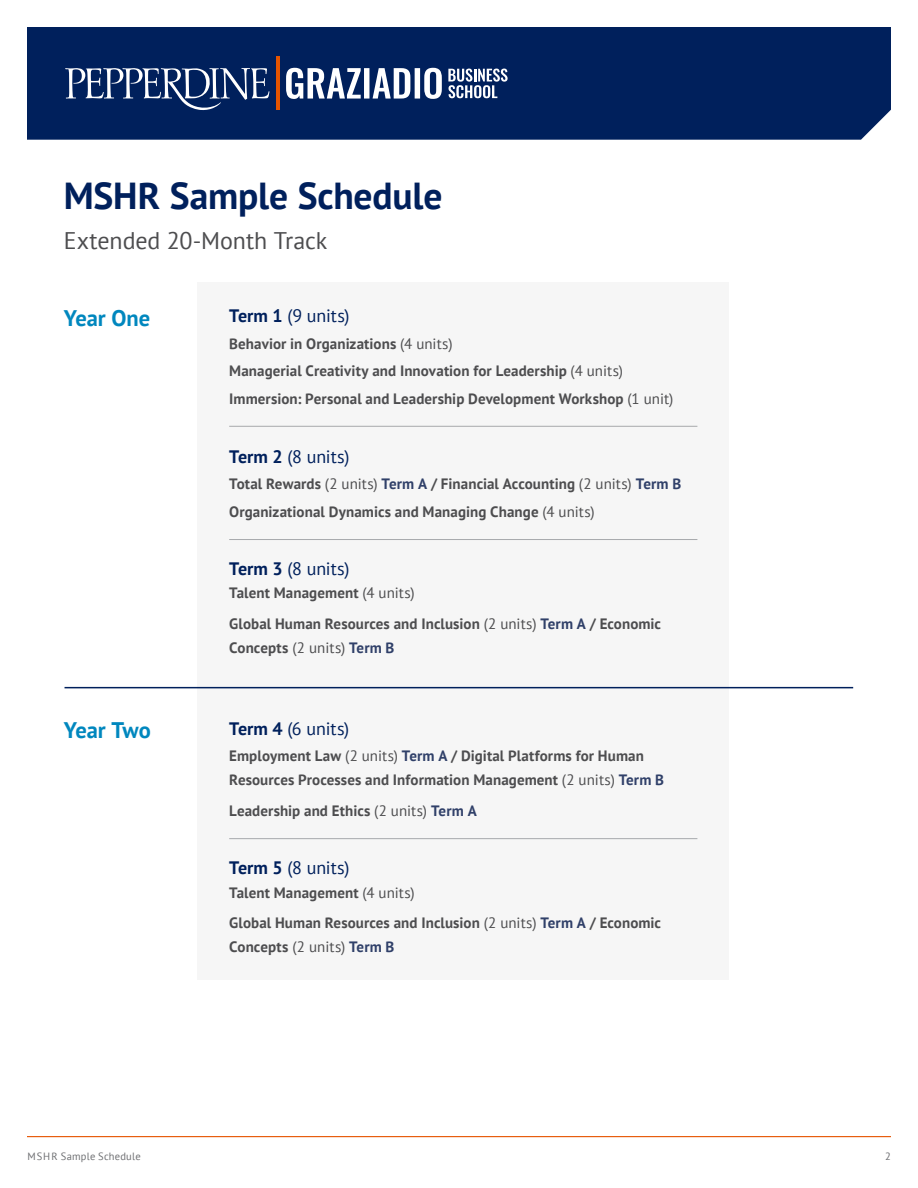
<style>
.page{position:relative;width:918px;height:1188px;background:#fff}
.page>*{position:absolute;margin:0;border:0;box-sizing:border-box;transform-origin:0 0}
.t1{font:700 37.5px "PT Sans";letter-spacing:-.005em;color:#00205c}
.t2{font:24px "PT Sans";letter-spacing:-.005em;color:#4d4d4f}
.t3{font:700 22.5px "PT Sans";letter-spacing:-.005em;color:#0087be}
.t4{font:18px "PT Sans";letter-spacing:-.005em;color:#00205c}
.t5{font:700 15px/27.8px "PT Sans";letter-spacing:.005em;color:#4d4d4f}
.t6{font:10.5px "PT Sans";letter-spacing:.02em;color:#6d6e71}
.s1{font-weight:700}
.s2{font-weight:400}
.s3{color:#304069}
</style>
<div class="page">
<hr style="left:27px;top:1136px;width:864px;height:1px;background:#e65400">
<div style="left:27px;top:27px;width:864px;height:113px;background:#00205c"></div>
<svg style="left:286px;top:68px;width:156px;height:31px"></svg>
<svg style="left:448px;top:69px;width:60px;height:29px"></svg>
<hr style="left:276px;top:57px;width:3px;height:53px;background:#e45400">
<svg style="left:65px;top:68px;width:204px;height:42px;background:#395280"></svg>
<div style="left:198px;top:282px;width:531px;height:697px;background:#f6f6f6"></div>
<hr style="left:229px;top:426px;width:468px;height:1px;background:#a7a9ac">
<hr style="left:229px;top:539px;width:468px;height:1px;background:#a7a9ac">
<hr style="left:229px;top:838px;width:468px;height:1px;background:#a7a9ac">
<hr style="left:65px;top:687px;width:788px;height:1px;background:#00205c">
<h1 class="t1" style="left:64px;top:171px;width:380px">MSHR Sample Schedule</h1>
<h2 class="t2" style="left:64px;top:225px;width:265px">Extended 20-Month Track</h2>
<h3 class="t3" style="left:64px;top:303px;width:88px">Year One</h3>
<h3 class="t3" style="left:64px;top:715px;width:89px">Year Two</h3>
<p class="t4" style="left:229px;top:305px;width:122px"><span class="s1">Term 1</span> (9 units)</p>
<p class="t5" style="left:229px;top:329px;width:446px">Behavior in Organizations <span class="s2">(4 units)<br></span>Managerial Creativity and Innovation for Leadership <span class="s2">(4 units)<br></span>Immersion: Personal and Leadership Development Workshop <span class="s2">(1 unit)</span></p>
<p class="t4" style="left:229px;top:445px;width:122px"><span class="s1">Term 2</span> (8 units)</p>
<p class="t5" style="left:229px;top:469px;width:454px">Total Rewards <span class="s2">(2 units)</span> <span class="s3">Term A</span> / Financial Accounting <span class="s2">(2 units)</span> <span class="s3">Term B<br></span>Organizational Dynamics and Managing Change <span class="s2">(4 units)</span></p>
<p class="t4" style="left:229px;top:557px;width:122px"><span class="s1">Term 3</span> (8 units)</p>
<p class="t5" style="left:229px;top:577px;width:433px;line-height:30.8px">Talent Management <span class="s2">(4 units)<br></span>Global Human Resources and Inclusion <span class="s2">(2 units)</span> <span class="s3">Term A</span> / Economic</p>
<p class="t5" style="left:229px;top:634px;width:167px">Concepts <span class="s2">(2 units)</span> <span class="s3">Term B</span></p>
<p class="t4" style="left:229px;top:717px;width:121px"><span class="s1">Term 4</span> (6 units)</p>
<p class="t5" style="left:229px;top:743px;width:436px;line-height:24px">Employment Law <span class="s2">(2 units)</span> <span class="s3">Term A</span> / Digital Platforms for Human<br>Resources Processes and Information Management <span class="s2">(2 units)</span> <span class="s3">Term B</span></p>
<p class="t5" style="left:229px;top:796px;width:249px">Leadership and Ethics <span class="s2">(2 units)</span> <span class="s3">Term A</span></p>
<p class="t4" style="left:229px;top:856px;width:122px"><span class="s1">Term 5</span> (8 units)</p>
<p class="t5" style="left:229px;top:877px;width:433px;line-height:30.8px">Talent Management <span class="s2">(4 units)<br></span>Global Human Resources and Inclusion <span class="s2">(2 units)</span> <span class="s3">Term A</span> / Economic</p>
<p class="t5" style="left:229px;top:933px;width:167px">Concepts <span class="s2">(2 units)</span> <span class="s3">Term B</span></p>
<p class="t6" style="left:27px;top:1149px;width:115px">MSHR Sample Schedule</p>
<p class="t6" style="left:885px;top:1149px;width:7px">2</p>
</div>
